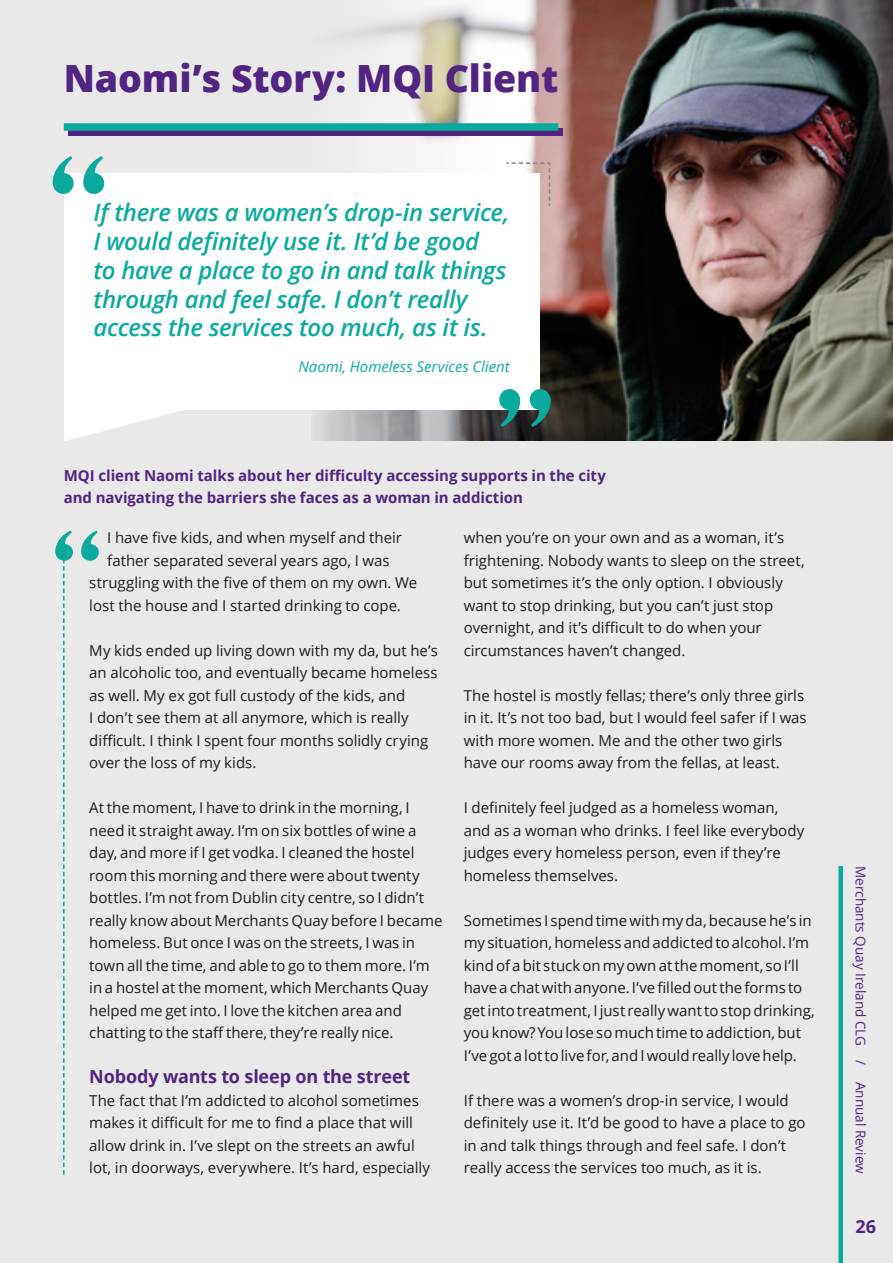
<style>
.page{position:relative;width:893px;height:1263px;background:#e9e9e9}
.page>*{position:absolute;margin:0;border:0;box-sizing:border-box;transform-origin:0 0}
.t1{font:800 37.5px "Open Sans";letter-spacing:-.005em;color:#522583}
.t2{font:italic 600 24px/28.8px "Open Sans";letter-spacing:-.015em;color:#0baa9f}
.t3{font:700 18px "Open Sans";letter-spacing:-.01em;color:#522583}
.t4{font:15px/22.5px "Open Sans";color:#1d1d1b}
.t5{font:700 15px/22.5px "Open Sans";color:#522583}
.t6{font:italic 15px "Open Sans";letter-spacing:-.005em;color:#0baa9f}
.t7{font:13.5px "Open Sans";color:#522583}
</style>
<div class="page">
<img style="left:311px;top:0;width:582px;height:441px">
<svg style="left:55px;top:530px;width:44px;height:645px"></svg>
<svg style="left:505px;top:162px;width:46px;height:45px"></svg>
<div style="left:64px;top:173px;width:475px;height:237px;background:#fff"></div>
<svg style="left:53px;top:156px;width:51px;height:38px"></svg>
<svg style="left:499px;top:389px;width:52px;height:38px;background:#408b86"></svg>
<svg style="left:64px;top:410px;width:118px;height:31px"></svg>
<div style="left:68px;top:128px;width:495px;height:7px;background:#522583"></div>
<div style="left:64px;top:123px;width:494px;height:8px;background:#0baa9f"></div>
<div style="left:838px;top:866px;width:5px;height:397px;background:#0baa9f"></div>
<h1 class="t1" style="left:64px;top:50px;width:496px">Naomi’s Story: MQI Client</h1>
<h2 class="t2" style="left:94px;top:198px;width:417px">If there was a women’s drop-in service, I would definitely use it. It’d be good<br>to have a place to go in and talk things through and feel safe. I don’t really access the services too much, as it is.</h2>
<p class="t6" style="left:298px;top:356px;width:213px">Naomi, Homeless Services Client</p>
<p class="t5" style="left:64px;top:463px;width:544px">MQI client Naomi talks about her difficulty accessing supports in the city and navigating the barriers she faces as a woman in addiction</p>
<p class="t4" style="left:107px;top:526px;width:296px">I have five kids, and when myself and their</p>
<p class="t4" style="left:107px;top:549px;width:284px">father separated several years ago, I was</p>
<p class="t4" style="left:89px;top:571px;width:329px">struggling with the five of them on my own. We</p>
<p class="t4" style="left:89px;top:594px;width:313px">lost the house and I started drinking to cope.</p>
<p class="t4" style="left:89px;top:639px;width:350px">My kids ended up living down with my da, but he’s an alcoholic too, and eventually became homeless as well. My ex got full custody of the kids, and<br>I don’t see them at all anymore, which is really difficult. I think I spent four months solidly crying over the loss of my kids.</p>
<p class="t4" style="left:89px;top:796px;width:355px">At the moment, I have to drink in the morning, I need it straight away. I’m on six bottles of wine a day, and more if I get vodka. I cleaned the hostel room this morning and there were about twenty bottles. I’m not from Dublin city centre, so I didn’t really know about Merchants Quay before I became homeless. But once I was on the streets, I was in town all the time, and able to go to them more. I’m in a hostel at the moment, which Merchants Quay helped me get into. I love the kitchen area and chatting to the staff there, they’re really nice.</p>
<p class="t3" style="left:89px;top:1064px;width:323px">Nobody wants to sleep on the street</p>
<p class="t4" style="left:89px;top:1089px;width:342px">The fact that I’m addicted to alcohol sometimes makes it difficult for me to find a place that will allow drink in. I’ve slept on the streets an awful lot, in doorways, everywhere. It’s hard, especially</p>
<p class="t4" style="left:464px;top:526px;width:342px">when you’re on your own and as a woman, it’s frightening. Nobody wants to sleep on the street, but sometimes it’s the only option. I obviously want to stop drinking, but you can’t just stop overnight, and it’s difficult to do when your circumstances haven’t changed.</p>
<p class="t4" style="left:464px;top:684px;width:344px">The hostel is mostly fellas; there’s only three girls in it. It’s not too bad, but I would feel safer if I was with more women. Me and the other two girls have our rooms away from the fellas, at least.</p>
<p class="t4" style="left:464px;top:796px;width:342px">I definitely feel judged as a homeless woman, and as a woman who drinks. I feel like everybody judges every homeless person, even if they’re homeless themselves.</p>
<p class="t4" style="left:464px;top:909px;width:353px">Sometimes I spend time with my da, because he’s in my situation, homeless and addicted to alcohol. I’m kind of a bit stuck on my own at the moment, so I’ll have a chat with anyone. I’ve filled out the forms to get into treatment, I just really want to stop drinking, you know? You lose so much time to addiction, but I’ve got a lot to live for, and I would really love help.</p>
<p class="t4" style="left:464px;top:1089px;width:343px">If there was a women’s drop-in service, I would definitely use it. It’d be good to have a place to go in and talk things through and feel safe. I don’t really access the services too much, as it is.</p>
<p class="t7" style="left:870px;top:866px;width:200px;rotate:90deg">Merchants Quay Ireland CLG /</p>
<p class="t7" style="left:870px;top:1082px;width:94px;rotate:90deg">Annual Review</p>
<p class="t3" style="left:855px;top:1214px;width:22px">26</p>
</div>
